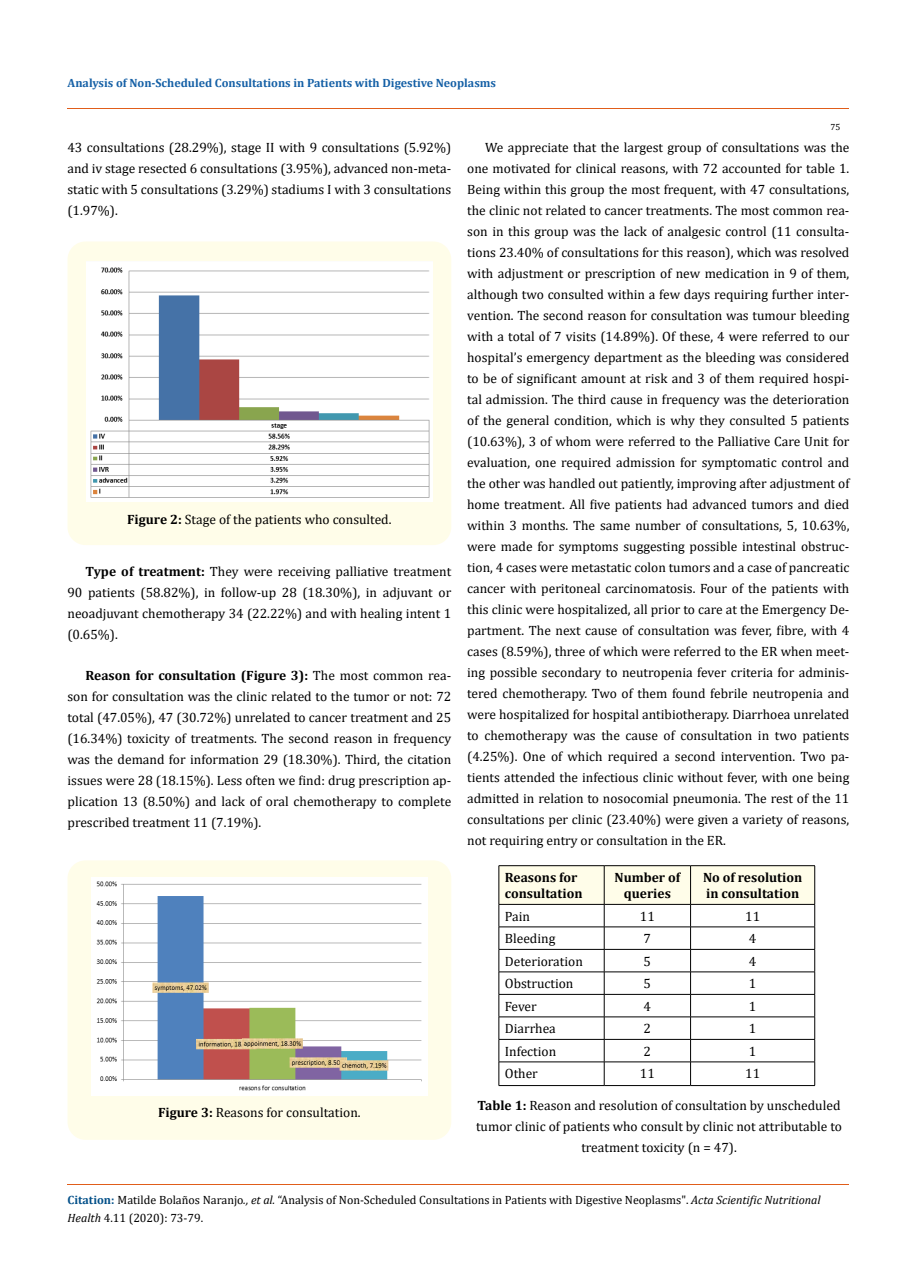
<style>
.page{position:relative;width:917px;height:1278px;background:#fff}
.page>*{position:absolute;margin:0;border:0;box-sizing:border-box;transform-origin:0 0}
.t1{font:13.5px/21px "Cambria";color:#000;text-align:justify}
.t2{font:700 13.5px/16.2px "Cambria";color:#000}
.t3{font:12px/18px "Cambria";color:#000}
.t4{font:700 12px "Cambria";color:#1560a6}
.t5{font:9px "Cambria";color:#000}
.s1{font-weight:700}
.s2{font-weight:700;color:#035089}
.s3{font-style:italic}
</style>
<div class="page">
<hr style="left:67px;top:109px;width:782px;height:1px;background:#e05d1a">
<div style="left:67px;top:242px;width:384px;height:303px;background:#fffde9;border-radius:18px"></div>
<img style="left:87px;top:262px;width:345px;height:239px">
<div style="left:67px;top:860px;width:384px;height:280px;background:#fffde9;border-radius:18px"></div>
<hr style="left:498px;top:865px;width:106px;height:1px;background:#000">
<hr style="left:604px;top:865px;width:86px;height:1px;background:#000">
<hr style="left:690px;top:865px;width:124px;height:1px;background:#000">
<svg style="left:498px;top:866px;width:317px;height:219px"></svg>
<hr style="left:498px;top:1085px;width:106px;height:1px;background:#000">
<hr style="left:604px;top:1085px;width:86px;height:1px;background:#000">
<hr style="left:690px;top:1085px;width:124px;height:1px;background:#000">
<hr style="left:67px;top:1185px;width:782px;height:1px;background:#e05d1a">
<img style="left:91px;top:878px;width:336px;height:217px">
<p class="t4" style="left:67px;top:75px;width:430px">Analysis of Non-Scheduled Consultations in Patients with Digestive Neoplasms</p>
<p class="t5" style="left:830px;top:122px;width:11px">75</p>
<p class="t1" style="left:67px;top:136px;width:385px">43 consultations (28.29%), stage II with 9 consultations (5.92%) and iv stage resected 6 consultations (3.95%), advanced non-meta&shy;static with 5 consultations (3.29%) stadiums I with 3 consultations (1.97%).</p>
<p class="t1" style="left:127px;top:509px;width:266px"><span class="s1">Figure 2:</span> Stage of the patients who consulted.</p>
<p class="t1" style="left:67px;top:561px;width:385px;text-indent:18px"><span class="s1">Type of treatment:</span> They were receiving palliative treatment 90 patients (58.82%), in follow-up 28 (18.30%), in adjuvant or neoadjuvant chemotherapy 34 (22.22%) and with healing intent 1 (0.65%).</p>
<p class="t1" style="left:67px;top:665px;width:385px;text-indent:18px"><span class="s1">Reason for consultation (Figure 3):</span> The most common rea&shy;son for consultation was the clinic related to the tumor or not: 72 total (47.05%), 47 (30.72%) unrelated to cancer treatment and 25 (16.34%) toxicity of treatments. The second reason in frequency was the demand for information 29 (18.30%). Third, the citation issues were 28 (18.15%). Less often we find: drug prescription ap&shy;plication 13 (8.50%) and lack of oral chemotherapy to complete prescribed treatment 11 (7.19%).</p>
<p class="t1" style="left:158px;top:1102px;width:204px"><span class="s1">Figure 3:</span> Reasons for consultation.</p>
<p class="t1" style="left:467px;top:136px;width:384px;text-indent:18px">We appreciate that the largest group of consultations was the one motivated for clinical reasons, with 72 accounted for table 1.<br>Being within this group the most frequent, with 47 consultations, the clinic not related to cancer treatments. The most common rea&shy;son in this group was the lack of analgesic control (11 consulta&shy;tions 23.40% of consultations for this reason), which was resolved with adjustment or prescription of new medication in 9 of them, although two consulted within a few days requiring further inter&shy;vention. The second reason for consultation was tumour bleeding with a total of 7 visits (14.89%). Of these, 4 were referred to our hospital’s emergency department as the bleeding was considered to be of significant amount at risk and 3 of them required hospi&shy;tal admission. The third cause in frequency was the deterioration of the general condition, which is why they consulted 5 patients (10.63%), 3 of whom were referred to the Palliative Care Unit for evaluation, one required admission for symptomatic control and the other was handled out patiently, improving after adjustment of home treatment. All five patients had advanced tumors and died within 3 months. The same number of consultations, 5, 10.63%, were made for symptoms suggesting possible intestinal obstruc&shy;tion, 4 cases were metastatic colon tumors and a case of pancreatic cancer with peritoneal carcinomatosis. Four of the patients with this clinic were hospitalized, all prior to care at the Emergency De&shy;partment. The next cause of consultation was fever, fibre, with 4 cases (8.59%), three of which were referred to the ER when meet&shy;ing possible secondary to neutropenia fever criteria for adminis&shy;tered chemotherapy. Two of them found febrile neutropenia and were hospitalized for hospital antibiotherapy. Diarrhoea unrelated to chemotherapy was the cause of consultation in two patients (4.25%). One of which required a second intervention. Two pa&shy;tients attended the infectious clinic without fever, with one being admitted in relation to nosocomial pneumonia. The rest of the 11 consultations per clinic (23.40%) were given a variety of reasons, not requiring entry or consultation in the ER.</p>
<p class="t2" style="left:505px;top:869px;width:79px">Reasons for consultation</p>
<p class="t2" style="left:614px;top:869px;width:67px;text-align:center">Number of queries</p>
<p class="t2" style="left:703px;top:869px;width:101px">No of resolution in consultation</p>
<p class="t1" style="left:505px;top:906px;width:27px">Pain</p>
<p class="t1" style="left:640px;top:906px;width:16px">11</p>
<p class="t1" style="left:745px;top:906px;width:16px">11</p>
<p class="t1" style="left:505px;top:928px;width:52px">Bleeding</p>
<p class="t1" style="left:643px;top:928px;width:9px">7</p>
<p class="t1" style="left:749px;top:928px;width:9px">4</p>
<p class="t1" style="left:505px;top:951px;width:80px">Deterioration</p>
<p class="t1" style="left:643px;top:951px;width:9px">5</p>
<p class="t1" style="left:749px;top:951px;width:9px">4</p>
<p class="t1" style="left:505px;top:973px;width:70px">Obstruction</p>
<p class="t1" style="left:643px;top:973px;width:9px">5</p>
<p class="t1" style="left:749px;top:973px;width:9px">1</p>
<p class="t1" style="left:505px;top:996px;width:33px">Fever</p>
<p class="t1" style="left:643px;top:996px;width:9px">4</p>
<p class="t1" style="left:749px;top:996px;width:9px">1</p>
<p class="t1" style="left:505px;top:1018px;width:53px">Diarrhea</p>
<p class="t1" style="left:643px;top:1018px;width:9px">2</p>
<p class="t1" style="left:749px;top:1018px;width:9px">1</p>
<p class="t1" style="left:505px;top:1041px;width:53px">Infection</p>
<p class="t1" style="left:643px;top:1041px;width:9px">2</p>
<p class="t1" style="left:749px;top:1041px;width:9px">1</p>
<p class="t1" style="left:505px;top:1063px;width:35px">Other</p>
<p class="t1" style="left:640px;top:1063px;width:16px">11</p>
<p class="t1" style="left:745px;top:1063px;width:16px">11</p>
<p class="t1" style="left:476px;top:1095px;width:367px;text-align:center"><span class="s1">Table 1:</span> Reason and resolution of consultation by unscheduled tumor clinic of patients who consult by clinic not attributable to treatment toxicity (n = 47).</p>
<p class="t3" style="left:67px;top:1191px;width:754px"><span class="s2">Citation:</span> Matilde Bolaños Naranjo<span class="s3">., et al.</span> “Analysis of Non-Scheduled Consultations in Patients with Digestive Neoplasms". <span class="s3">Acta Scientific Nutritional<br>Health</span> 4.11 (2020): 73-79.</p>
</div>
